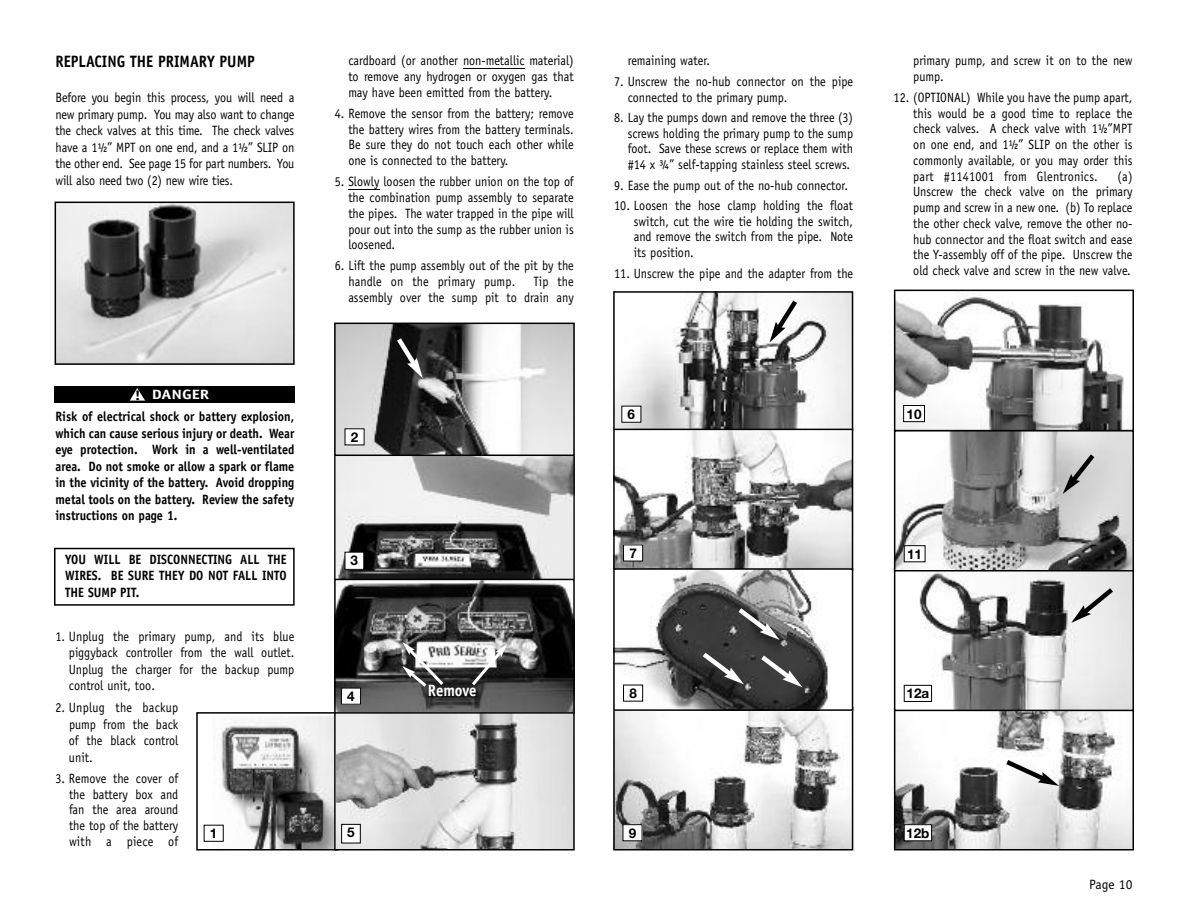
<style>
.page{position:relative;width:1188px;height:918px;background:#fff}
.page>*{position:absolute;margin:0;border:0;box-sizing:border-box;transform-origin:0 0}
.t1{font:700 16.5px "Officina Sans";color:#000;scale:.9 1}
.t2{font:700 16.5px "Officina Sans";color:#fff;scale:.9 1}
.t3{font:13.5px/15.8px "Officina Sans";color:#000;text-align:justify;scale:.9 1}
.t4{font:700 13.5px/16.5px "Officina Sans";color:#000;text-align:justify;scale:.9 1}
.t5{font:700 13.5px "Helvetica Neue";color:#000}
.t6{font:700 13.5px "Officina Sans";color:#fff;scale:1.25 1}
.t7{font:13.5px "Officina Sans";color:#000}
.s1{color:#000}
</style>
<div class="page">
<hr style="left:463px;top:68px;width:62px;height:1px;background:#000">
<hr style="left:348px;top:189px;width:31px;height:1px;background:#000">
<div style="left:54px;top:387px;width:241px;height:16px;background:#000"></div>
<svg style="left:130px;top:388px;width:15px;height:13px"></svg>
<img style="left:58px;top:205px;width:234px;height:157px">
<div style="left:55px;top:202px;width:240px;height:163px;border:2px solid #000"></div>
<img style="left:212px;top:716px;width:122px;height:131px">
<div style="left:196px;top:712px;width:143px;height:138px;border:2px solid #000"></div>
<div style="left:204px;top:825px;width:19px;height:16px;background:#fff"></div>
<div style="left:204px;top:825px;width:20px;height:17px;border:1px solid #000"></div>
<div style="left:54px;top:548px;width:241px;height:58px;border:2px solid #000"></div>
<img style="left:336px;top:456px;width:237px;height:123px">
<div style="left:345px;top:552px;width:19px;height:17px;background:#fff"></div>
<div style="left:345px;top:552px;width:19px;height:18px;border:1px solid #000"></div>
<svg style="left:337px;top:582px;width:235px;height:129px"></svg>
<div style="left:334px;top:579px;width:241px;height:135px;border:2px solid #000"></div>
<div style="left:341px;top:688px;width:20px;height:16px;background:#fff"></div>
<div style="left:341px;top:688px;width:20px;height:17px;border:1px solid #000"></div>
<svg style="left:469px;top:644px;width:38px;height:45px"></svg>
<svg style="left:402px;top:642px;width:45px;height:48px"></svg>
<svg style="left:337px;top:326px;width:235px;height:127px"></svg>
<div style="left:334px;top:323px;width:241px;height:133px;border:2px solid #000"></div>
<div style="left:345px;top:429px;width:19px;height:16px;background:#fff"></div>
<svg style="left:393px;top:333px;width:30px;height:45px"></svg>
<svg style="left:337px;top:715px;width:235px;height:132px"></svg>
<div style="left:334px;top:712px;width:241px;height:138px;border:2px solid #000"></div>
<div style="left:342px;top:824px;width:18px;height:19px;background:#fff"></div>
<div style="left:341px;top:824px;width:20px;height:19px;border:1px solid #000"></div>
<img style="left:616px;top:294px;width:234px;height:134px">
<div style="left:613px;top:291px;width:240px;height:140px;border:2px solid #000"></div>
<div style="left:622px;top:406px;width:19px;height:16px;background:#fff"></div>
<svg style="left:770px;top:296px;width:31px;height:46px"></svg>
<svg style="left:616px;top:432px;width:234px;height:136px"></svg>
<div style="left:613px;top:429px;width:240px;height:142px;border:2px solid #000"></div>
<div style="left:624px;top:545px;width:19px;height:16px;background:#fff"></div>
<div style="left:623px;top:545px;width:20px;height:16px;border:1px solid #000"></div>
<img style="left:897px;top:295px;width:227px;height:133px">
<div style="left:894px;top:290px;width:240px;height:141px;border:2px solid #000"></div>
<div style="left:904px;top:406px;width:20px;height:16px;background:#fff"></div>
<div style="left:903px;top:405px;width:22px;height:17px;border:1px solid #000"></div>
<img style="left:897px;top:711px;width:234px;height:136px">
<div style="left:894px;top:708px;width:240px;height:142px;border:2px solid #000"></div>
<div style="left:904px;top:825px;width:28px;height:16px;background:#fff"></div>
<div style="left:904px;top:824px;width:28px;height:17px;border:1px solid #000"></div>
<svg style="left:1001px;top:756px;width:58px;height:59px"></svg>
<svg style="left:897px;top:571px;width:234px;height:137px"></svg>
<div style="left:894px;top:568px;width:240px;height:143px;border:2px solid #000"></div>
<div style="left:904px;top:685px;width:28px;height:16px;background:#fff"></div>
<div style="left:904px;top:685px;width:28px;height:17px;border:1px solid #000"></div>
<svg style="left:1071px;top:584px;width:47px;height:39px"></svg>
<svg style="left:897px;top:433px;width:234px;height:135px"></svg>
<div style="left:894px;top:430px;width:240px;height:141px;border:2px solid #000"></div>
<div style="left:904px;top:546px;width:21px;height:16px;background:#fff"></div>
<div style="left:904px;top:545px;width:21px;height:17px;border:1px solid #000"></div>
<svg style="left:1063px;top:449px;width:36px;height:45px"></svg>
<img style="left:616px;top:711px;width:234px;height:136px">
<div style="left:613px;top:706px;width:240px;height:144px;border:2px solid #000"></div>
<div style="left:623px;top:825px;width:19px;height:16px;background:#fff"></div>
<div style="left:623px;top:824px;width:19px;height:17px;border:1px solid #000"></div>
<svg style="left:616px;top:571px;width:234px;height:137px"></svg>
<div style="left:613px;top:568px;width:240px;height:143px;border:2px solid #000"></div>
<div style="left:624px;top:685px;width:19px;height:16px;background:#fff"></div>
<div style="left:623px;top:685px;width:20px;height:17px;border:1px solid #000"></div>
<svg style="left:734px;top:604px;width:46px;height:36px"></svg>
<svg style="left:756px;top:651px;width:47px;height:36px"></svg>
<svg style="left:698px;top:648px;width:46px;height:36px"></svg>
<p class="t1" style="left:56px;top:56px;width:223px">REPLACING THE PRIMARY PUMP</p>
<p class="t3" style="left:55px;top:91px;width:267px;line-height:16.5px">Before you begin this process, you will need a new primary pump. You may also want to change the check valves at this time. The check valves have a 1½” MPT on one end, and a 1½” SLIP on the other end. See page 15 for part numbers. You will also need two (2) new wire ties.</p>
<p class="t6" style="left:135px;top:389px;width:61px"><span class="s1">!</span> DANGER</p>
<p class="t4" style="left:55px;top:409px;width:267px">Risk of electrical shock or battery explosion, which can cause serious injury or death. Wear eye protection. Work in a well-ventilated area. Do not smoke or allow a spark or flame in the vicinity of the battery. Avoid dropping metal tools on the battery. Review the safety instructions on page 1.</p>
<p class="t4" style="left:65px;top:552px;width:248px">YOU WILL BE DISCONNECTING ALL THE WIRES. BE SURE THEY DO NOT FALL INTO THE SUMP PIT.</p>
<p class="t3" style="left:69px;top:629px;width:252px;line-height:16.5px;text-indent:-13px">1. Unplug the primary pump, and its blue piggyback controller from the wall outlet.<br>Unplug the charger for the backup pump control unit, too.</p>
<p class="t3" style="left:69px;top:700px;width:123px;line-height:16.5px;text-indent:-13px">2. Unplug the backup pump from the back of the black control unit.</p>
<p class="t3" style="left:69px;top:771px;width:123px;text-indent:-14px">3. Remove the cover of the battery box and fan the area around the top of the battery with a piece of</p>
<p class="t5" style="left:210px;top:829px;width:9px">1</p>
<p class="t3" style="left:348px;top:54px;width:252px">cardboard (or another non-metallic material) to remove any hydrogen or oxygen gas that may have been emitted from the battery.</p>
<p class="t3" style="left:348px;top:107px;width:252px;text-indent:-13px">4. Remove the sensor from the battery; remove the battery wires from the battery terminals.<br>Be sure they do not touch each other while one is connected to the battery.</p>
<p class="t3" style="left:348px;top:175px;width:252px;text-indent:-13px">5. Slowly loosen the rubber union on the top of the combination pump assembly to separate the pipes. The water trapped in the pipe will pour out into the sump as the rubber union is loosened.</p>
<p class="t3" style="left:348px;top:259px;width:252px;text-indent:-14px">6. Lift the pump assembly out of the pit by the handle on the primary pump.</p>
<p class="t3" style="left:348px;top:275px;width:252px;text-align:right">Tip the<br>assembly over the sump pit to drain any</p>
<p class="t3" style="left:628px;top:54px;width:93px">remaining water.</p>
<p class="t3" style="left:628px;top:75px;width:252px;text-indent:-13px">7. Unscrew the no-hub connector on the pipe connected to the primary pump.</p>
<p class="t3" style="left:628px;top:111px;width:252px;text-indent:-13px">8. Lay the pumps down and remove the three (3) screws holding the primary pump to the sump foot. Save these screws or replace them with #14 x ¾” self-tapping stainless steel screws.</p>
<p class="t3" style="left:614px;top:178px;width:261px">9. Ease the pump out of the no-hub connector.</p>
<p class="t3" style="left:634px;top:199px;width:245px;text-indent:-20px">10. Loosen the hose clamp holding the float switch, cut the wire tie holding the switch, and remove the switch from the pipe. Note its position.</p>
<p class="t3" style="left:614px;top:266px;width:267px">11. Unscrew the pipe and the adapter from the</p>
<p class="t5" style="left:351px;top:432px;width:9px">2</p>
<p class="t5" style="left:628px;top:409px;width:9px">6</p>
<p class="t5" style="left:351px;top:556px;width:9px">3</p>
<p class="t5" style="left:629px;top:548px;width:9px">7</p>
<p class="t5" style="left:347px;top:691px;width:9px">4</p>
<p class="t2" style="left:428px;top:684px;width:56px">Remove</p>
<p class="t5" style="left:629px;top:688px;width:9px">8</p>
<p class="t5" style="left:347px;top:828px;width:9px">5</p>
<p class="t5" style="left:629px;top:828px;width:9px">9</p>
<p class="t3" style="left:913px;top:54px;width:245px">primary pump, and screw it on to the new pump.</p>
<p class="t3" style="left:913px;top:91px;width:245px;text-indent:-20px">12. (OPTIONAL) While you have the pump apart, this would be a good time to replace the check valves. A check valve with 1½”MPT on one end, and 1½” SLIP on the other is commonly available, or you may order this part #1141001 from Glentronics.</p>
<p class="t3" style="left:913px;top:169px;width:245px;text-indent:204px">(a)<br>Unscrew the check valve on the primary pump and screw in a new one. (b) To replace the other check valve, remove the other no&shy;hub connector and the float switch and ease the Y-assembly off of the pipe. Unscrew the old check valve and screw in the new valve.</p>
<p class="t5" style="left:907px;top:409px;width:17px">10</p>
<p class="t5" style="left:907px;top:549px;width:17px">11</p>
<p class="t5" style="left:907px;top:689px;width:24px">12a</p>
<p class="t5" style="left:906px;top:828px;width:25px">12b</p>
<p class="t7" style="left:1089px;top:879px;width:45px">Page 10</p>
</div>
